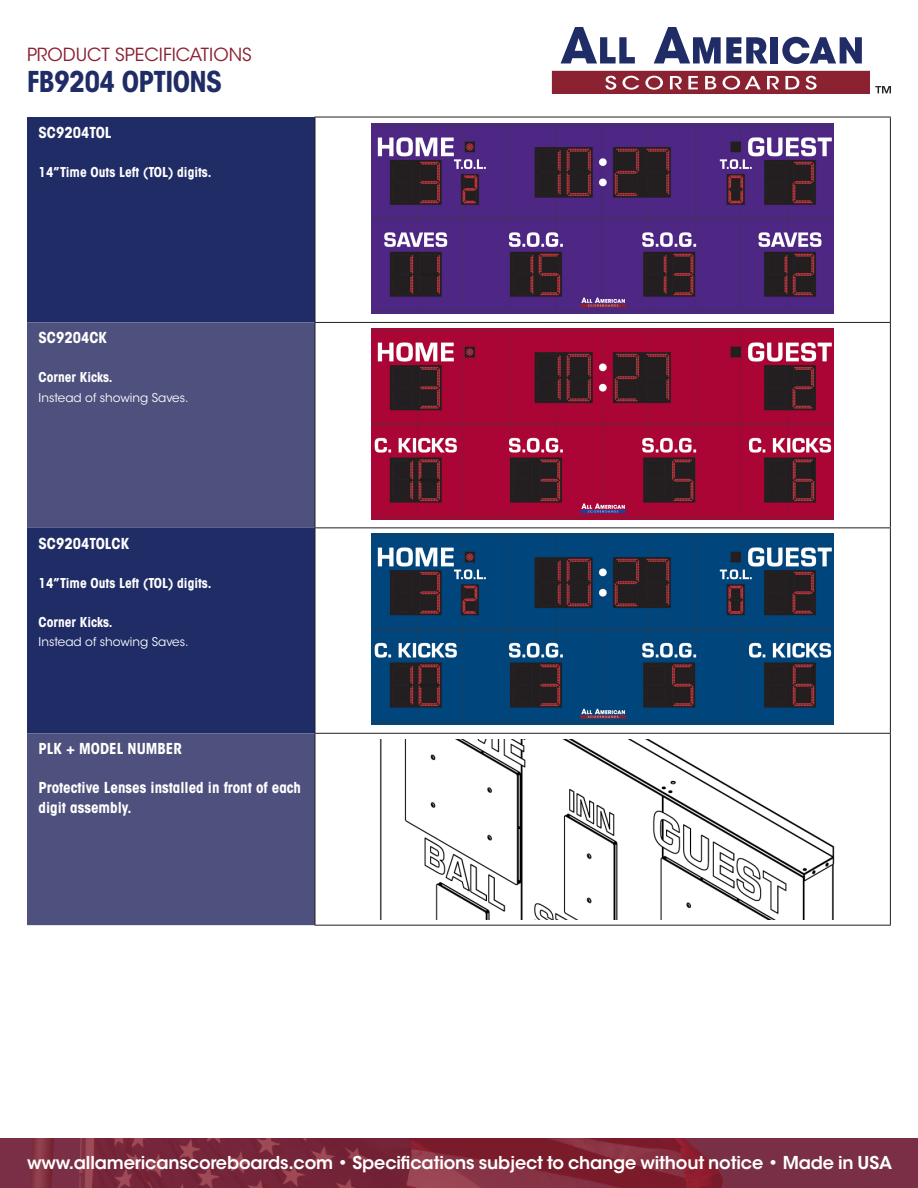
<style>
.page{position:relative;width:918px;height:1188px;background:#fff}
.page>*{position:absolute;margin:0;border:0;box-sizing:border-box;transform-origin:0 0}
.t1{font:700 condensed 28.5px "ITC Avant Garde Std";letter-spacing:-.025em;color:#202c65}
.t2{font:18px "ITC Avant Garde Std";color:#8b2232}
.t3{font:600 17.7px "ITC Avant Garde Std";letter-spacing:-.01em;color:#fff}
.t4{font:700 condensed 15px/19.5px "ITC Avant Garde Std";color:#fff}
.t5{font:700 condensed 13.5px "ITC Avant Garde Std";color:#fff}
.t6{font:12px "ITC Avant Garde Std";color:#fff}
</style>
<div class="page">
<svg style="left:561px;top:27px;width:74px;height:36px"></svg>
<svg style="left:654px;top:27px;width:113px;height:36px"></svg>
<div style="left:771px;top:37px;width:7px;height:26px;background:#202c65"></div>
<svg style="left:782px;top:37px;width:80px;height:27px"></svg>
<svg style="left:552px;top:71px;width:339px;height:23px;background:#9e4855"></svg>
<img style="left:0;top:1138px;width:918px;height:50px">
<div style="left:27px;top:117px;width:288px;height:205px;background:#202c65"></div>
<svg style="left:27px;top:322px;width:288px;height:603px;background:#3e4374"></svg>
<hr style="left:315px;top:117px;width:576px;height:1px;background:#231f20">
<hr style="left:315px;top:117px;width:1px;height:205px;background:#231f20">
<hr style="left:890px;top:117px;width:1px;height:205px;background:#231f20">
<hr style="left:315px;top:322px;width:576px;height:1px;background:#231f20">
<hr style="left:890px;top:323px;width:1px;height:204px;background:#231f20">
<hr style="left:315px;top:527px;width:576px;height:1px;background:#231f20">
<hr style="left:315px;top:528px;width:1px;height:205px;background:#231f20">
<hr style="left:890px;top:528px;width:1px;height:205px;background:#231f20">
<hr style="left:315px;top:733px;width:576px;height:1px;background:#231f20">
<hr style="left:890px;top:734px;width:1px;height:191px;background:#231f20">
<hr style="left:315px;top:925px;width:576px;height:1px;background:#231f20">
<hr style="left:315px;top:323px;width:1px;height:204px;background:#231f20">
<hr style="left:315px;top:734px;width:1px;height:191px;background:#231f20">
<img style="left:372px;top:123px;width:462px;height:191px">
<img style="left:372px;top:328px;width:462px;height:191px">
<img style="left:372px;top:534px;width:462px;height:191px">
<img style="left:379px;top:739px;width:456px;height:180px">
<p class="t2" style="left:27px;top:43px;width:226px">PRODUCT SPECIFICATIONS</p>
<p class="t1" style="left:27px;top:64px;width:197px">FB9204 OPTIONS</p>
<p class="t4" style="left:39px;top:123px;width:74px">SC9204TOL</p>
<p class="t5" style="left:39px;top:164px;width:174px">14” Time Outs Left (TOL) digits.</p>
<p class="t4" style="left:39px;top:328px;width:70px">SC9204CK</p>
<p class="t5" style="left:39px;top:369px;width:76px">Corner Kicks.</p>
<p class="t6" style="left:39px;top:390px;width:151px">Instead of showing Saves.</p>
<p class="t4" style="left:39px;top:534px;width:92px">SC9204TOLCK</p>
<p class="t5" style="left:39px;top:574px;width:174px">14” Time Outs Left (TOL) digits.</p>
<p class="t5" style="left:39px;top:613px;width:76px">Corner Kicks.</p>
<p class="t6" style="left:39px;top:635px;width:151px">Instead of showing Saves.</p>
<p class="t4" style="left:39px;top:739px;width:145px">PLK + MODEL NUMBER</p>
<p class="t4" style="left:39px;top:778px;width:264px">Protective Lenses installed in front of each digit assembly.</p>
<p class="t3" style="left:27px;top:1151px;width:867px">www.allamericanscoreboards.com • Specifications subject to change without notice • Made in USA</p>
</div>
